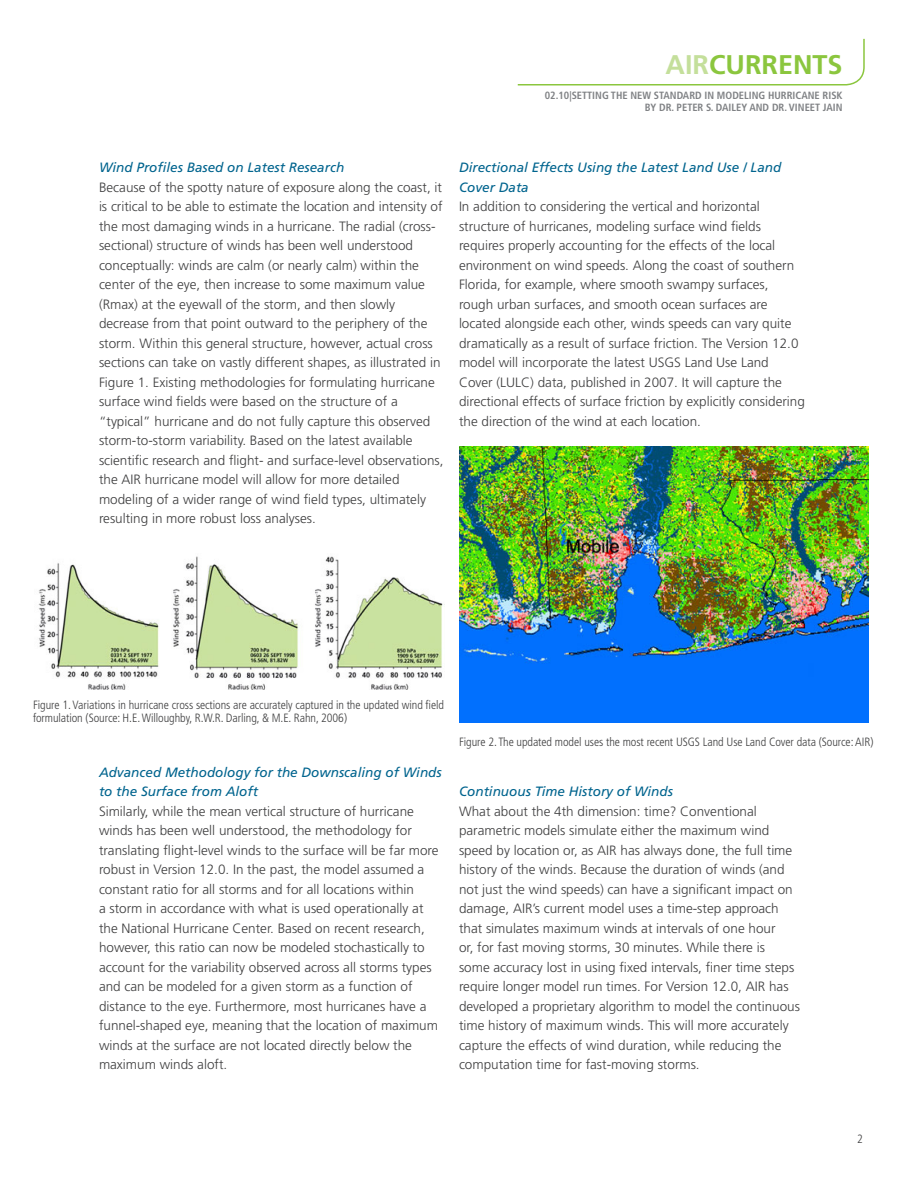
<style>
.page{position:relative;width:918px;height:1188px;background:#fff}
.page>*{position:absolute;margin:0;border:0;box-sizing:border-box;transform-origin:0 0}
.t1{font:700 27px "Frutiger LT Std";color:#8bc63e}
.Body{font:300 13.5px/19.5px "Frutiger LT Std";color:#3e3e3f}
.SUBHeader{font:italic 13.5px/19.5px "Frutiger LT Std";color:#00648e}
.copyright{font:300 condensed 12px/13.5px "Frutiger LT Std";letter-spacing:-.005em;color:#3e3e3f}
.copyright-2{font:700 condensed 10.5px "Frutiger LT Std";color:#808285}
.s1{color:#c4df9b}
</style>
<div class="page">
<svg style="left:517px;top:38px;width:348px;height:48px"></svg>
<img style="left:38px;top:556px;width:405px;height:134px">
<img style="left:459px;top:447px;width:410px;height:275px">
<p class="t1" style="left:666px;top:49px;width:176px"><span class="s1">AIR</span>CURRENTS</p>
<p class="copyright-2" style="left:545px;top:89px;width:299px">02.10|SETTING THE NEW STANDARD IN MODELING HURRICANE RISK</p>
<p class="copyright-2" style="left:645px;top:102px;width:199px">BY DR. PETER S. DAILEY AND DR. VINEET JAIN</p>
<p class="SUBHeader" style="left:99px;top:158px;width:247px">Wind Profiles Based on Latest Research</p>
<p class="Body" style="left:99px;top:177px;width:346px">Because of the spotty nature of exposure along the coast, it is critical to be able to estimate the location and intensity of the most damaging winds in a hurricane. The radial (cross&shy;sectional) structure of winds has been well understood conceptually: winds are calm (or nearly calm) within the center of the eye, then increase to some maximum value (Rmax) at the eyewall of the storm, and then slowly decrease from that point outward to the periphery of the storm. Within this general structure, however, actual cross sections can take on vastly different shapes, as illustrated in Figure 1. Existing methodologies for formulating hurricane surface wind fields were based on the structure of a “typical” hurricane and do not fully capture this observed storm-to-storm variability. Based on the latest available scientific research and flight- and surface-level observations, the AIR hurricane model will allow for more detailed modeling of a wider range of wind field types, ultimately resulting in more robust loss analyses.</p>
<p class="SUBHeader" style="left:459px;top:158px;width:324px">Directional Effects Using the Latest Land Use / Land<br>Cover Data</p>
<p class="Body" style="left:459px;top:197px;width:347px">In addition to considering the vertical and horizontal structure of hurricanes, modeling surface wind fields requires properly accounting for the effects of the local environment on wind speeds. Along the coast of southern Florida, for example, where smooth swampy surfaces, rough urban surfaces, and smooth ocean surfaces are located alongside each other, winds speeds can vary quite dramatically as a result of surface friction. The Version 12.0 model will incorporate the latest USGS Land Use Land Cover (LULC) data, published in 2007. It will capture the directional effects of surface friction by explicitly considering the direction of the wind at each location.</p>
<p class="copyright" style="left:33px;top:698px;width:413px">Figure 1. Variations in hurricane cross sections are accurately captured in the updated wind field formulation (Source: H.E. Willoughby, R.W.R. Darling, &amp; M.E. Rahn, 2006)</p>
<p class="SUBHeader" style="left:99px;top:762px;width:344px">Advanced Methodology for the Downscaling of Winds to the Surface from Aloft</p>
<p class="Body" style="left:99px;top:801px;width:341px">Similarly, while the mean vertical structure of hurricane winds has been well understood, the methodology for translating flight-level winds to the surface will be far more robust in Version 12.0. In the past, the model assumed a constant ratio for all storms and for all locations within<br>a storm in accordance with what is used operationally at the National Hurricane Center. Based on recent research, however, this ratio can now be modeled stochastically to account for the variability observed across all storms types and can be modeled for a given storm as a function of distance to the eye. Furthermore, most hurricanes have a funnel-shaped eye, meaning that the location of maximum winds at the surface are not located directly below the maximum winds aloft.</p>
<p class="copyright" style="left:459px;top:735px;width:416px">Figure 2. The updated model uses the most recent USGS Land Use Land Cover data (Source: AIR)</p>
<p class="SUBHeader" style="left:459px;top:782px;width:216px">Continuous Time History of Winds</p>
<p class="Body" style="left:459px;top:801px;width:343px">What about the 4th dimension: time? Conventional parametric models simulate either the maximum wind speed by location or, as AIR has always done, the full time history of the winds. Because the duration of winds (and not just the wind speeds) can have a significant impact on damage, AIR’s current model uses a time-step approach that simulates maximum winds at intervals of one hour<br>or, for fast moving storms, 30 minutes. While there is<br>some accuracy lost in using fixed intervals, finer time steps require longer model run times. For Version 12.0, AIR has developed a proprietary algorithm to model the continuous time history of maximum winds. This will more accurately capture the effects of wind duration, while reducing the computation time for fast-moving storms.</p>
<p class="copyright" style="left:857px;top:1132px;width:7px">2</p>
</div>
